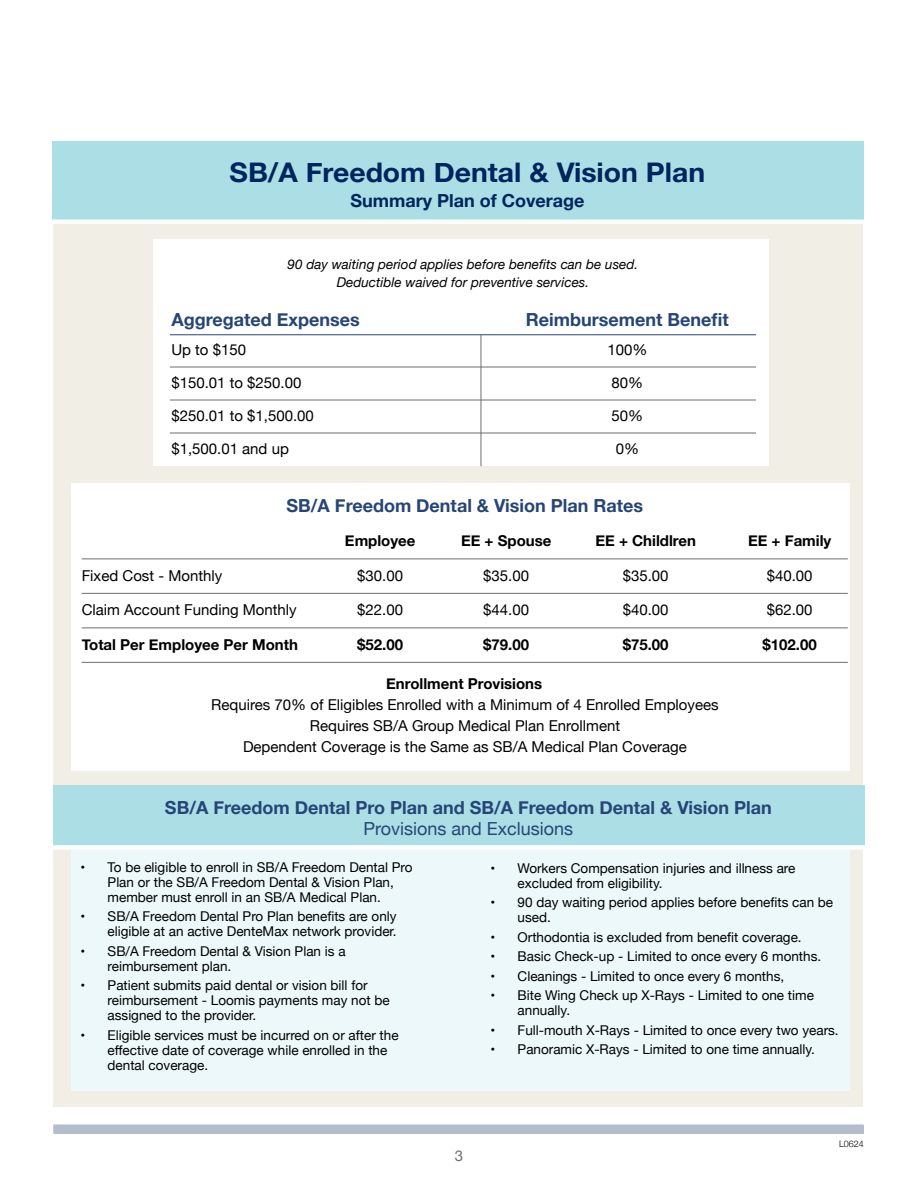
<style>
.page{position:relative;width:918px;height:1188px;background:#fff}
.page>*{position:absolute;margin:0;border:0;box-sizing:border-box;transform-origin:0 0}
.t1{font:700 27px "Helvetica Neue";color:#00245d;scale:1.05 1}
.t2{font:700 18px "Helvetica Neue";color:#264576}
.t3{font:18px "Helvetica Neue";color:#264576}
.t4{font:700 18px "Helvetica Neue";color:#00245d}
.t5{font:15px/21px "Helvetica Neue";color:#000;text-align:center}
.t6{font:700 15px "Helvetica Neue";color:#000}
.t7{font:15px "Helvetica Neue";color:#6d6e71}
.t8{font:13.5px/15px "Helvetica Neue";color:#000}
.t9{font:italic 13.5px/18px "Helvetica Neue";color:#000;text-align:center}
.t10{font:300 9px "Helvetica Neue";color:#000}
</style>
<div class="page">
<div style="left:54px;top:1125px;width:810px;height:9px;background:#b3bdce"></div>
<div style="left:53px;top:210px;width:810px;height:897px;background:#f1efe5"></div>
<div style="left:53px;top:1124px;width:810px;height:9px;background:#b3bdce"></div>
<div style="left:53px;top:141px;width:811px;height:83px;background:#acdfe5"></div>
<div style="left:43px;top:219px;width:830px;height:5px;background:#fff"></div>
<div style="left:153px;top:239px;width:616px;height:227px;background:#fff"></div>
<hr style="left:170px;top:334px;width:586px;height:1px;background:#264576">
<hr style="left:170px;top:367px;width:586px;height:1px;background:#6d6e71">
<hr style="left:170px;top:400px;width:586px;height:1px;background:#6d6e71">
<hr style="left:170px;top:433px;width:586px;height:1px;background:#6d6e71">
<hr style="left:481px;top:335px;width:1px;height:131px;background:#6d6e71">
<div style="left:71px;top:483px;width:779px;height:287px;background:#fff"></div>
<hr style="left:82px;top:558px;width:766px;height:1px;background:#6d6e71">
<hr style="left:82px;top:593px;width:766px;height:1px;background:#6d6e71">
<hr style="left:82px;top:627px;width:766px;height:1px;background:#6d6e71">
<hr style="left:82px;top:662px;width:766px;height:1px;background:#6d6e71">
<div style="left:71px;top:839px;width:779px;height:252px;background:#ecf8f9"></div>
<div style="left:54px;top:785px;width:811px;height:62px;background:#acdfe5"></div>
<div style="left:43px;top:845px;width:830px;height:5px;background:#fff"></div>
<h1 class="t1" style="left:230px;top:152px;width:454px">SB/A Freedom Dental &amp; Vision Plan</h1>
<h2 class="t4" style="left:350px;top:187px;width:235px">Summary Plan of Coverage</h2>
<p class="t9" style="left:288px;top:256px;width:352px">90 day waiting period applies before benefits can be used.<br>Deductible waived for preventive services.</p>
<h2 class="t2" style="left:171px;top:306px;width:190px">Aggregated Expenses</h2>
<h2 class="t2" style="left:526px;top:306px;width:204px">Reimbursement Benefit</h2>
<p class="t5" style="left:171px;top:340px;width:76px">Up to $150</p>
<p class="t5" style="left:607px;top:340px;width:42px">100%</p>
<p class="t5" style="left:171px;top:373px;width:132px">$150.01 to $250.00</p>
<p class="t5" style="left:612px;top:373px;width:33px">80%</p>
<p class="t5" style="left:171px;top:406px;width:144px">$250.01 to $1,500.00</p>
<p class="t5" style="left:612px;top:406px;width:33px">50%</p>
<p class="t5" style="left:171px;top:439px;width:119px">$1,500.01 and up</p>
<p class="t5" style="left:616px;top:439px;width:25px">0%</p>
<h2 class="t2" style="left:287px;top:491px;width:358px">SB/A Freedom Dental &amp; Vision Plan Rates</h2>
<p class="t6" style="left:345px;top:529px;width:72px">Employee</p>
<p class="t6" style="left:461px;top:529px;width:92px">EE + Spouse</p>
<p class="t6" style="left:595px;top:529px;width:102px">EE + Childlren</p>
<p class="t6" style="left:748px;top:529px;width:85px">EE + Family</p>
<p class="t5" style="left:82px;top:566px;width:142px">Fixed Cost - Monthly</p>
<p class="t5" style="left:357px;top:566px;width:47px">$30.00</p>
<p class="t5" style="left:483px;top:566px;width:47px">$35.00</p>
<p class="t5" style="left:623px;top:566px;width:47px">$35.00</p>
<p class="t5" style="left:767px;top:566px;width:47px">$40.00</p>
<p class="t5" style="left:82px;top:601px;width:217px">Claim Account Funding Monthly</p>
<p class="t5" style="left:357px;top:601px;width:47px">$22.00</p>
<p class="t5" style="left:483px;top:601px;width:47px">$44.00</p>
<p class="t5" style="left:623px;top:601px;width:47px">$40.00</p>
<p class="t5" style="left:767px;top:601px;width:47px">$62.00</p>
<p class="t6" style="left:82px;top:633px;width:218px">Total Per Employee Per Month</p>
<p class="t6" style="left:357px;top:633px;width:47px">$52.00</p>
<p class="t6" style="left:483px;top:633px;width:47px">$79.00</p>
<p class="t6" style="left:623px;top:633px;width:47px">$75.00</p>
<p class="t6" style="left:763px;top:633px;width:56px">$102.00</p>
<p class="t6" style="left:386px;top:672px;width:158px">Enrollment Provisions</p>
<p class="t5" style="left:211px;top:695px;width:509px">Requires 70% of Eligibles Enrolled with a Minimum of 4 Enrolled Employees<br>Requires SB/A Group Medical Plan Enrollment<br>Dependent Coverage is the Same as SB/A Medical Plan Coverage</p>
<h2 class="t2" style="left:165px;top:794px;width:608px">SB/A Freedom Dental Pro Plan and SB/A Freedom Dental &amp; Vision Plan</h2>
<h2 class="t3" style="left:363px;top:816px;width:211px">Provisions and Exclusions</h2>
<p class="t8" style="left:108px;top:860px;width:307px;text-indent:-27px">• To be eligible to enroll in SB/A Freedom Dental Pro<br>Plan or the SB/A Freedom Dental &amp; Vision Plan, member must enroll in an SB/A Medical Plan.</p>
<p class="t8" style="left:81px;top:910px;width:318px;text-align:right">• SB/A Freedom Dental Pro Plan benefits are only eligible at an active DenteMax network provider.</p>
<p class="t8" style="left:108px;top:944px;width:240px;text-indent:-27px">• SB/A Freedom Dental &amp; Vision Plan is a reimbursement plan.</p>
<p class="t8" style="left:108px;top:979px;width:284px;text-indent:-27px">• Patient submits paid dental or vision bill for reimbursement - Loomis payments may not be assigned to the provider.</p>
<p class="t8" style="left:108px;top:1028px;width:293px;text-indent:-27px">• Eligible services must be incurred on or after the effective date of coverage while enrolled in the dental coverage.</p>
<p class="t8" style="left:518px;top:861px;width:279px;text-indent:-27px">• Workers Compensation injuries and illness are excluded from eligibility.</p>
<p class="t8" style="left:518px;top:896px;width:317px;text-indent:-27px">• 90 day waiting period applies before benefits can be used.</p>
<p class="t8" style="left:491px;top:930px;width:313px">• Orthodontia is excluded from benefit coverage.</p>
<p class="t8" style="left:491px;top:950px;width:332px">• Basic Check-up - Limited to once every 6 months.</p>
<p class="t8" style="left:491px;top:969px;width:295px">• Cleanings - Limited to once every 6 months,</p>
<p class="t8" style="left:518px;top:989px;width:298px;text-indent:-27px">• Bite Wing Check up X-Rays - Limited to one time annually.</p>
<p class="t8" style="left:491px;top:1023px;width:350px">• Full-mouth X-Rays - Limited to once every two years.</p>
<p class="t8" style="left:491px;top:1043px;width:326px">• Panoramic X-Rays - Limited to one time annually.</p>
<p class="t7" style="left:455px;top:1145px;width:10px">3</p>
<p class="t10" style="left:839px;top:1137px;width:26px">L0624</p>
</div>
